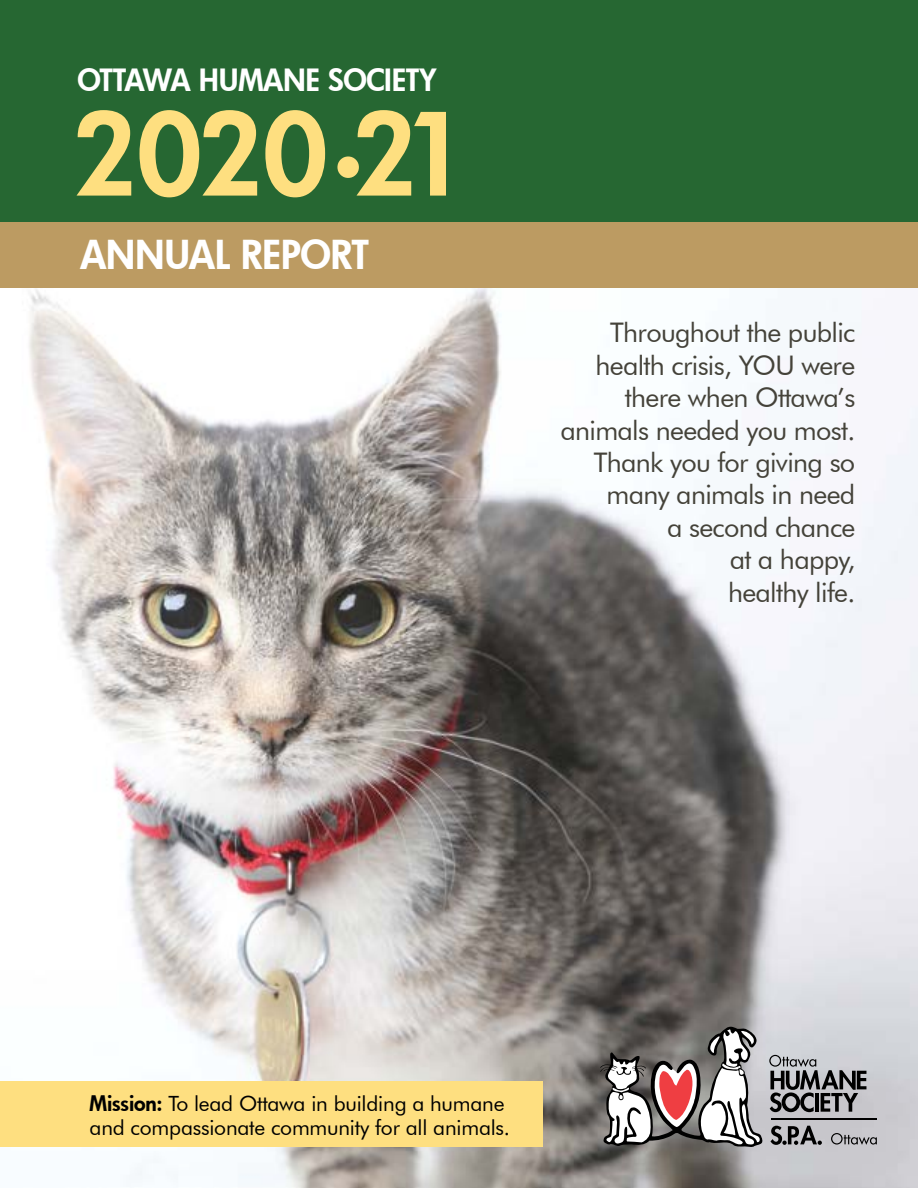
<style>
.page{position:relative;width:918px;height:1188px;background:#fff}
.page>*{position:absolute;margin:0;border:0;box-sizing:border-box;transform-origin:0 0}
.t1{font:111px "Futura Hv";letter-spacing:-.01em;color:#fedf80}
.t2{font:39px "Futura Hv";letter-spacing:-.01em;color:#fff}
.t3{font:30px "Futura Hv";letter-spacing:-.01em;color:#fff}
.t4{font:27px/32.4px "Futura BT";letter-spacing:-.025em;color:#444239;text-align:right}
.t5{font:21px/24px "Futura BT";letter-spacing:-.01em;color:#000}
.s1{font-size:72px}
.s2{font-family:"Futura Hv"}
</style>
<div class="page">
<img style="left:0;top:287px;width:918px;height:901px">
<div style="left:0;top:1082px;width:542px;height:65px;background:#fedf80"></div>
<svg style="left:769px;top:1055px;width:97px;height:57px;background:#848488"></svg>
<svg style="left:831px;top:1133px;width:46px;height:12px"></svg>
<hr style="left:771px;top:1119px;width:106px;height:1px;background:#000">
<svg style="left:771px;top:1126px;width:51px;height:19px"></svg>
<svg style="left:600px;top:1025px;width:163px;height:122px"></svg>
<div style="left:0;top:0;width:918px;height:227px;background:#266732"></div>
<div style="left:0;top:222px;width:918px;height:65px;background:#bc9b62"></div>
<p class="t3" style="left:77px;top:59px;width:361px">OTTAWA HUMANE SOCIETY</p>
<h1 class="t1" style="left:73px;top:80px;width:395px">2020<span class="s1">•</span>21</h1>
<h2 class="t2" style="left:80px;top:228px;width:290px">ANNUAL REPORT</h2>
<p class="t4" style="left:560px;top:316px;width:296px">Throughout the public health crisis, YOU were there when Ottawa’s animals needed you most.<br>Thank you for giving so many animals in need<br>a second chance<br>at a happy,<br>healthy life.</p>
<p class="t5" style="left:90px;top:1091px;width:422px"><span class="s2">Mission:</span> To lead Ottawa in building a humane and compassionate community for all animals.</p>
</div>
